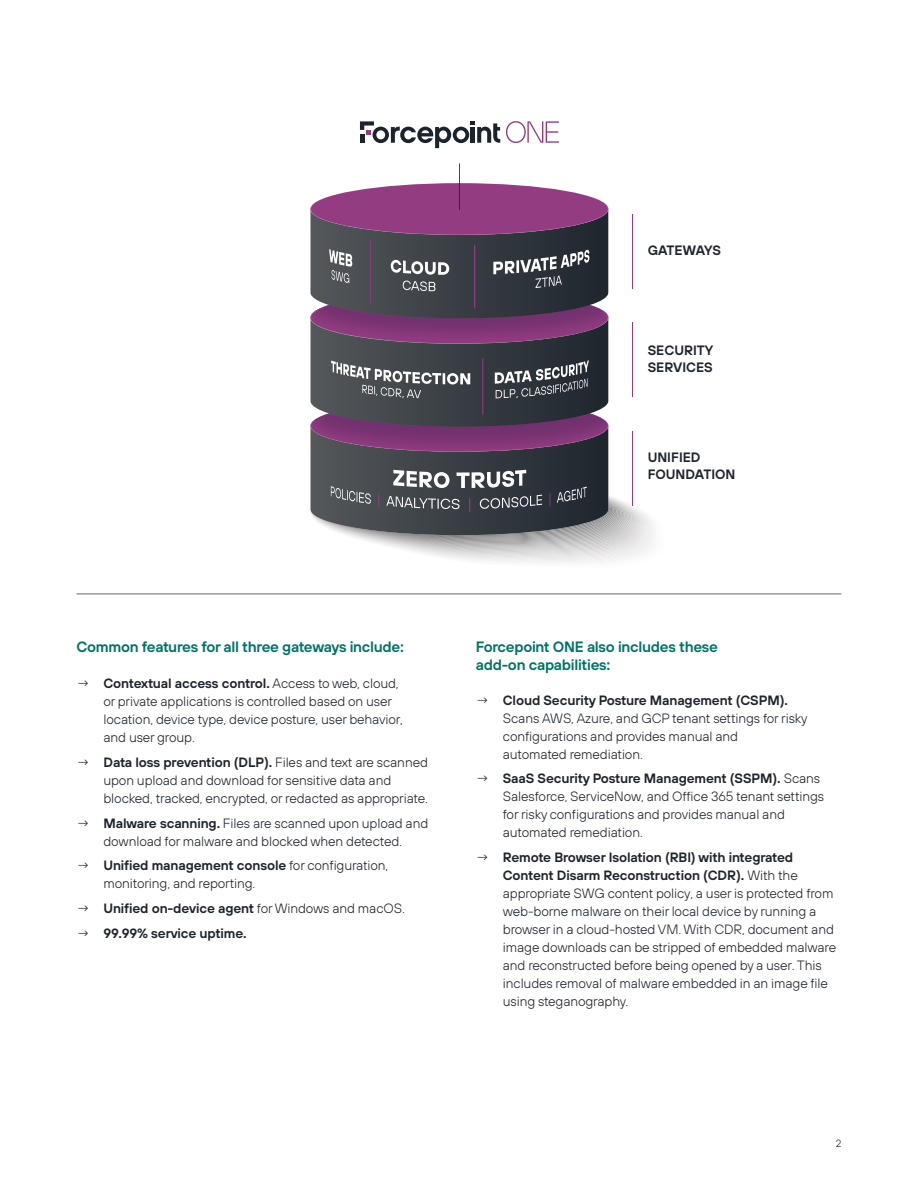
<style>
.page{position:relative;width:918px;height:1188px;background:#fff}
.page>*{position:absolute;margin:0;border:0;box-sizing:border-box;transform-origin:0 0}
.t1{font:600 15px/18px "FP Sans";letter-spacing:-.02em;color:#007565}
.t2{font:300 13.5px/18px "FP Sans";letter-spacing:-.01em;color:#1d252c}
.t3{font:600 13.5px "FP Sans";letter-spacing:-.01em;color:#1d252c}
.t4{font:600 13.5px/16.2px "FP Sans";color:#1e252d}
.t5{font:600 13.5px "FP Sans";letter-spacing:-.02em;color:#1e252d}
.t6{font:300 10.5px "FP Sans";color:#1d252c}
.s1{font-weight:600}
.s2{font-weight:300}
</style>
<div class="page">
<hr style="left:76px;top:594px;width:765px;height:1px;background:#636569">
<svg style="left:310px;top:470px;width:344px;height:93px"></svg>
<svg style="left:311px;top:358px;width:298px;height:94px;background:#59495e"></svg>
<hr style="left:632px;top:432px;width:1px;height:74px;background:#913c81">
<hr style="left:632px;top:322px;width:1px;height:74px;background:#913c81">
<hr style="left:632px;top:214px;width:1px;height:74px;background:#913c81">
<img style="left:311px;top:309px;width:297px;height:9px">
<svg style="left:310px;top:318px;width:298px;height:26px;background:#733a6d"></svg>
<svg style="left:360px;top:121px;width:140px;height:27px"></svg>
<svg style="left:506px;top:121px;width:53px;height:22px"></svg>
<div style="left:311px;top:183px;width:297px;height:52px;background:#933c81;border-radius:50%"></div>
<svg style="left:310px;top:191px;width:298px;height:118px"></svg>
<hr style="left:459px;top:163px;width:1px;height:47px;background:#1d252c">
<p class="t5" style="left:648px;top:242px;width:75px">GATEWAYS</p>
<p class="t4" style="left:648px;top:342px;width:67px">SECURITY<br>SERVICES</p>
<p class="t4" style="left:648px;top:449px;width:89px">UNIFIED<br>FOUNDATION</p>
<p class="t1" style="left:76px;top:637px;width:329px">Common features for all three gateways include:</p>
<p class="t2" style="left:104px;top:674px;width:301px;text-indent:-27px">→ <span class="s1">Contextual access control.</span> Access to web, cloud, or private applications is controlled based on user location, device type, device posture, user behavior, and user group.</p>
<p class="t2" style="left:104px;top:753px;width:326px;text-indent:-27px">→ <span class="s1">Data loss prevention (DLP).</span> Files and text are scanned upon upload and download for sensitive data and blocked, tracked, encrypted, or redacted as appropriate.</p>
<p class="t2" style="left:76px;top:814px;width:353px;text-align:center">→ <span class="s1">Malware scanning.</span> Files are scanned upon upload and download for malware and blocked when detected.</p>
<p class="t2" style="left:104px;top:856px;width:286px;text-indent:-27px">→ <span class="s1">Unified management console</span> for configuration, monitoring, and reporting.</p>
<p class="t3" style="left:76px;top:899px;width:330px"><span class="s2">→</span> Unified on-device agent <span class="s2">for Windows and macOS.</span></p>
<p class="t3" style="left:76px;top:924px;width:172px"><span class="s2">→</span> 99.99% service uptime.</p>
<p class="t1" style="left:476px;top:637px;width:244px">Forcepoint ONE also includes these add-on capabilities:</p>
<p class="t2" style="left:503px;top:691px;width:306px;text-indent:-27px">→ <span class="s1">Cloud Security Posture Management (CSPM).<br></span>Scans AWS, Azure, and GCP tenant settings for risky configurations and provides manual and<br>automated remediation.</p>
<p class="t2" style="left:503px;top:769px;width:323px;text-indent:-27px">→ <span class="s1">SaaS Security Posture Management (SSPM).</span> Scans Salesforce, ServiceNow, and Office 365 tenant settings for risky configurations and provides manual and automated remediation.</p>
<p class="t2" style="left:503px;top:848px;width:335px;text-indent:-27px">→ <span class="s1">Remote Browser Isolation (RBI) with integrated Content Disarm Reconstruction (CDR).</span> With the appropriate SWG content policy, a user is protected from web-borne malware on their local device by running a browser in a cloud-hosted VM. With CDR, document and image downloads can be stripped of embedded malware and reconstructed before being opened by a user. This includes removal of malware embedded in an image file using steganography.</p>
<p class="t6" style="left:836px;top:1137px;width:7px">2</p>
</div>
